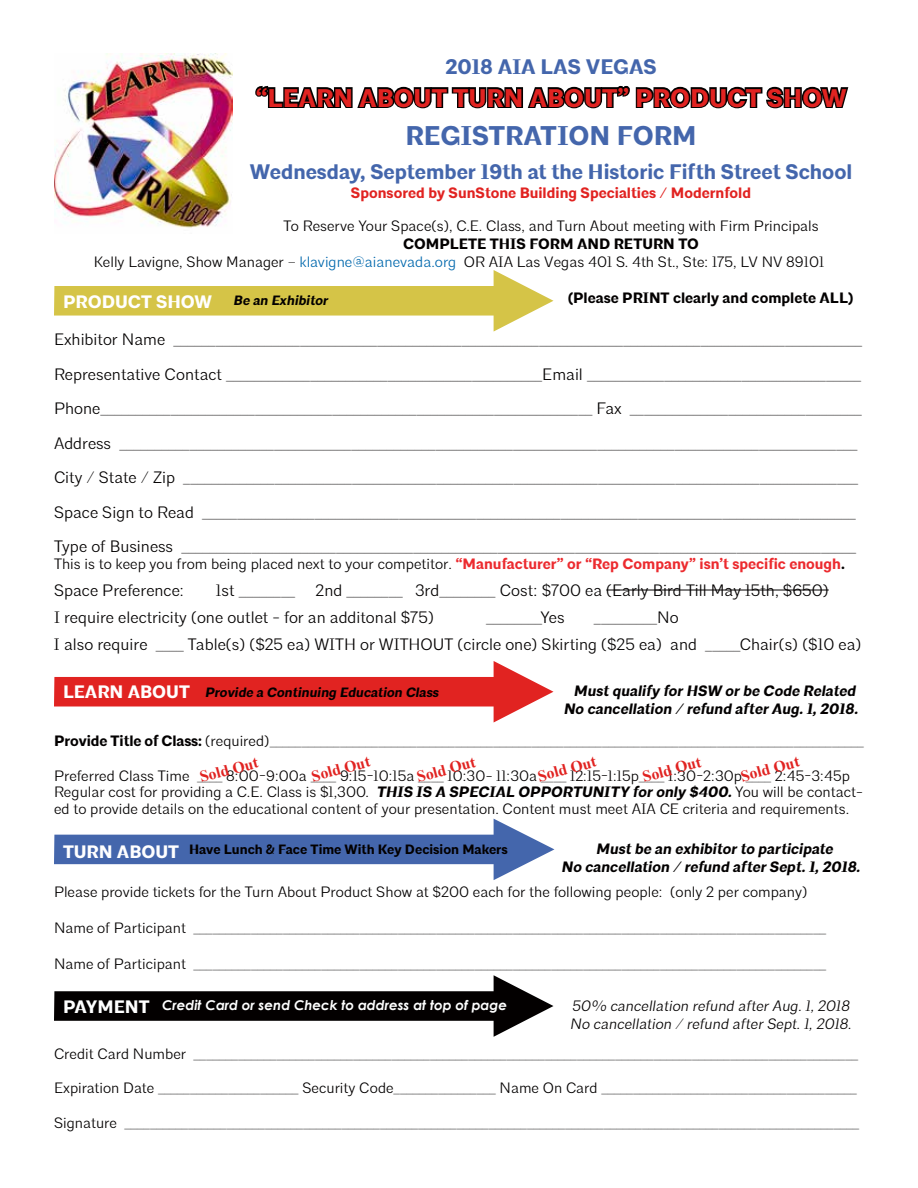
<style>
.page{position:relative;width:918px;height:1188px;background:#fff}
.page>*{position:absolute;margin:0;border:0;box-sizing:border-box;transform-origin:0 0}
.t1{font:700 27px "Architype";color:#4466ac}
.t2{font:700 25.5px "Architype";color:#e12321}
.t3{font:700 21px "Architype";color:#4466ac}
.t4{font:700 18px "Architype";color:#fff}
.t5{font:300 16.5px/34.5px "Architype";color:#030000}
.t6{font:700 15.75px "Times New Roman";color:#e12321}
.t7{font:300 15px/16.5px "Architype";color:#030000}
.t8{font:italic 700 15px/18px "Architype";color:#030000;text-align:center}
.t9{font:italic 300 15px/18px "Architype";color:#030000}
.t10{font:700 15px "Architype";color:#e12321}
.t11{font:700 15px "Architype";color:#030000}
.t12{font:italic 700 13.5px "Architype";color:#030000}
.t13{font:700 13.5px "Architype";color:#030000}
.t14{font:italic 700 13.5px "Century Gothic";color:#fff}
.s1{font-weight:700}
.s2{color:#0068ad}
.s3{font-weight:700;color:#ec2b2f}
.s4{font-style:normal;font-size:18px;color:#fff}
.s5{font-weight:700;font-style:italic}
.s6{font-size:18px;color:#fff}
.s7{font-family:"Architype";font-style:normal;font-size:18px}
</style>
<div class="page">
<svg style="left:54px;top:819px;width:500px;height:61px"></svg>
<svg style="left:54px;top:53px;width:795px;height:538px"></svg>
<div style="left:63px;top:294px;width:302px;height:16px;background:#d5c447"></div>
<svg style="left:54px;top:661px;width:500px;height:62px"></svg>
<img style="left:54px;top:54px;width:178px;height:180px">
<svg style="left:54px;top:975px;width:500px;height:62px"></svg>
<div style="left:63px;top:999px;width:125px;height:18px;background:#030000"></div>
<div style="left:162px;top:1000px;width:354px;height:13px;background:#030000"></div>
<h3 class="t3" style="left:445px;top:53px;width:213px">2018 AIA LAS VEGAS</h3>
<h2 class="t2" style="left:256px;top:82px;width:593px">“LEARN ABOUT TURN ABOUT” PRODUCT SHOW</h2>
<h1 class="t1" style="left:406px;top:119px;width:292px">REGISTRATION FORM</h1>
<h3 class="t3" style="left:250px;top:158px;width:604px">Wednesday, September 19th at the Historic Fifth Street School</h3>
<p class="t10" style="left:351px;top:184px;width:402px">Sponsored by SunStone Building Specialties / Modernfold</p>
<p class="t7" style="left:283px;top:217px;width:537px">To Reserve Your Space(s), C.E. Class, and Turn About meeting with Firm Principals</p>
<p class="t7" style="left:94px;top:235px;width:732px;line-height:18px;text-indent:309px"><span class="s1">COMPLETE THIS FORM AND RETURN TO<br></span>Kelly Lavigne, Show Manager – <span class="s2">klavigne@aianevada.org</span> OR AIA Las Vegas 401 S. 4th St., Ste: 175, LV NV 89101</p>
<p class="t4" style="left:63px;top:290px;width:151px">PRODUCT SHOW</p>
<p class="t11" style="left:568px;top:289px;width:287px">(Please PRINT clearly and complete ALL)</p>
<p class="t12" style="left:233px;top:293px;width:99px">Be an Exhibitor</p>
<p class="t5" style="left:54px;top:322px;width:810px">Exhibitor Name __________________________________________________________________________________________________ Representative Contact _____________________________________________Email _______________________________________ Phone______________________________________________________________________ Fax _________________________________ Address _________________________________________________________________________________________________________ City / State / Zip ________________________________________________________________________________________________ Space Sign to Read _____________________________________________________________________________________________ Type of Business ________________________________________________________________________________________________</p>
<p class="t7" style="left:54px;top:555px;width:793px">This is to keep you from being placed next to your competitor. <span class="s3">“Manufacturer” or “Rep Company” isn’t specific enough</span><span class="s1">.</span></p>
<p class="t5" style="left:54px;top:573px;width:132px">Space Preference:</p>
<p class="t5" style="left:54px;top:577px;width:776px;line-height:27px;text-indent:162px">1st ________ 2nd ________ 3rd________ Cost: $700 ea (Early Bird Till May 15th, $650)<br>I require electricity (one outlet - for an additonal $75)</p>
<p class="t5" style="left:54px;top:604px;width:809px;line-height:27px;text-indent:540px">_________No<br>I also require ____ Table(s) ($25 ea) WITH or WITHOUT (circle one) Skirting ($25 ea) and _____Chair(s) ($10 ea)</p>
<p class="t5" style="left:486px;top:600px;width:80px">________Yes</p>
<p class="t8" style="left:563px;top:682px;width:299px">Must qualify forHSW orbe Code Related<br>No cancellation / refund afterAug.1,2018.</p>
<p class="t12" style="left:63px;top:684px;width:380px"><span class="s4">L E A R N A B O U T</span> Provide a Continuing Education Class</p>
<p class="t7" style="left:54px;top:733px;width:811px"><span class="s1">Provide Title of Class:</span> (required)_____________________________________________________________________________________________</p>
<p class="t7" style="left:54px;top:767px;width:810px">Preferred Class Time ____ 8:00-9:00a ____ 9:15-10:15a ____ 10:30- 11:30a ____ 12:15-1:15p____ 1:30-2:30p ____ 2:45-3:45p<br>Regular cost for providing a C.E. Class is $1,300. <span class="s5">THIS IS A SPECIAL OPPORTUNITY foronly $400.</span>You will be contact&shy;ed to provide details on the educational content of your presentation. Content must meet AIA CE criteria and requirements.</p>
<p class="t6" style="left:197px;top:767px;width:61px;rotate:-15deg">Sold Out</p>
<p class="t6" style="left:309px;top:766px;width:61px;rotate:-15deg">Sold Out</p>
<p class="t6" style="left:640px;top:766px;width:61px;rotate:-15deg">Sold Out</p>
<p class="t6" style="left:414px;top:766px;width:61px;rotate:-15deg">Sold Out</p>
<p class="t6" style="left:535px;top:766px;width:61px;rotate:-15deg">Sold Out</p>
<p class="t6" style="left:738px;top:766px;width:61px;rotate:-15deg">Sold Out</p>
<p class="t13" style="left:63px;top:841px;width:446px"><span class="s6">TURN ABOUT</span> Have Lunch &amp; Face Time With Key Decision Makers</p>
<p class="t8" style="left:561px;top:840px;width:304px">Must be an exhibitorto participate<br>No cancellation / refund afterSept.1,2018.</p>
<p class="t7" style="left:54px;top:884px;width:755px">Please provide tickets for the Turn About Product Show at $200 each for the following people: (only 2 per company)</p>
<p class="t7" style="left:54px;top:920px;width:774px">Name of Participant ___________________________________________________________________________________________________</p>
<p class="t7" style="left:54px;top:956px;width:774px">Name of Participant ___________________________________________________________________________________________________</p>
<p class="t14" style="left:63px;top:995px;width:446px"><span class="s7">PAYMENT</span> Credit Card or send Check to address at top of page</p>
<p class="t7" style="left:54px;top:1046px;width:806px">Credit Card Number ________________________________________________________________________________________________________</p>
<p class="t7" style="left:54px;top:1080px;width:805px">Expiration Date ______________________ Security Code________________ Name On Card ________________________________________</p>
<p class="t7" style="left:54px;top:1115px;width:807px">Signature ___________________________________________________________________________________________________________________</p>
<p class="t9" style="left:570px;top:997px;width:286px">50% cancellation refund afterAug.1,2018<br>No cancellation / refund afterSept.1,2018.</p>
</div>
